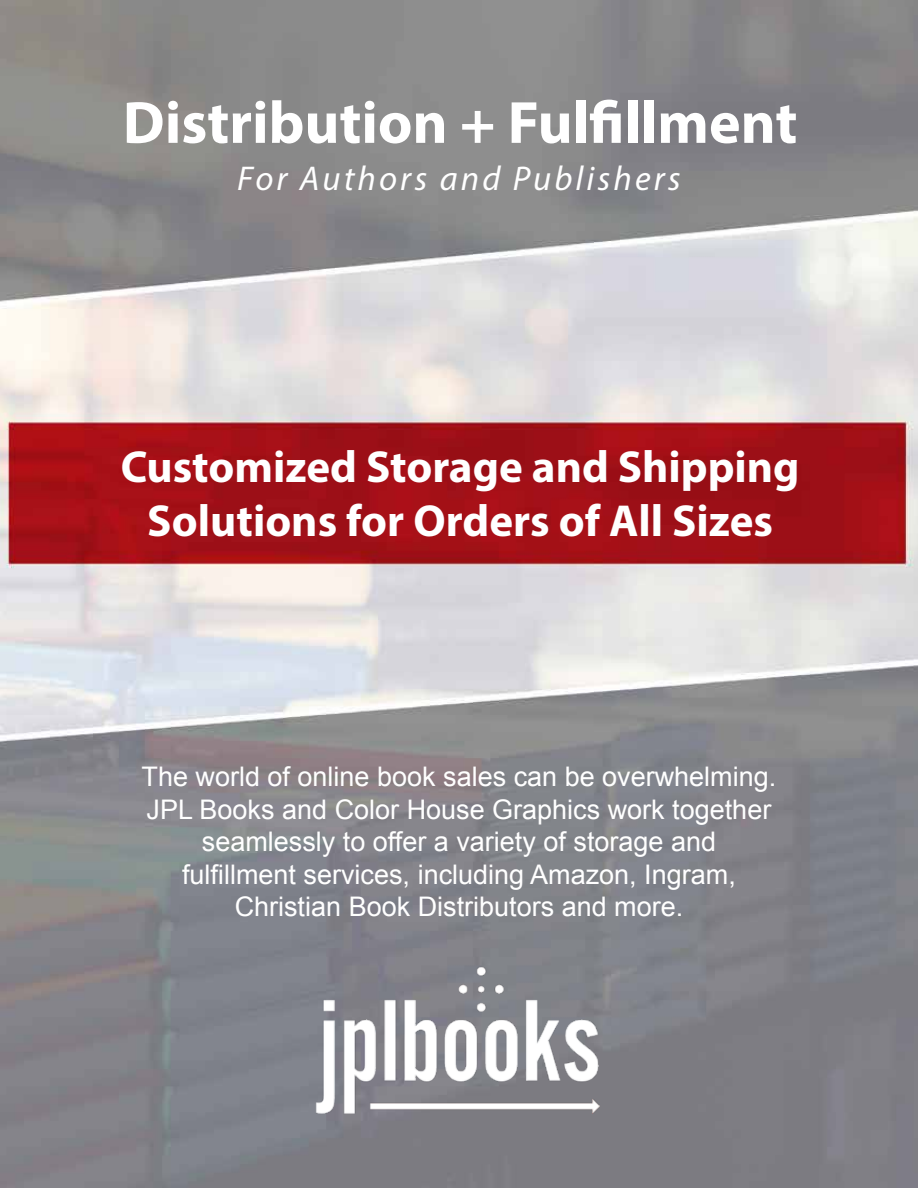
<style>
.page{position:relative;width:918px;height:1188px;background:#fff}
.page>*{position:absolute;margin:0;border:0;box-sizing:border-box;transform-origin:0 0}
.t1{font:700 60px "Myriad Pro";color:#fff}
.t2{font:700 45px/54px "Myriad Pro";color:#fff;text-align:center}
.t3{font:italic 34.5px "Myriad Pro";letter-spacing:.09em;color:#fff}
.t4{font:27px/32.4px "Arial";color:#fff;text-align:center}
</style>
<div class="page">
<img style="left:0;top:0;width:918px;height:1188px">
<img style="left:313px;top:959px;width:291px;height:161px">
<h1 class="t1" style="left:123px;top:84px;width:676px">Distribution + Fulfillment</h1>
<p class="t3" style="left:237px;top:157px;width:445px">For Authors and Publishers</p>
<h2 class="t2" style="left:121px;top:438px;width:680px">Customized Storage and Shipping<br>Solutions for Orders of All Sizes</h2>
<p class="t4" style="left:142px;top:761px;width:636px">The world of online book sales can be overwhelming.<br>JPL Books and Color House Graphics work together seamlessly to offer a variety of storage and fulfillment services, including Amazon, Ingram, Christian Book Distributors and more.</p>
</div>
